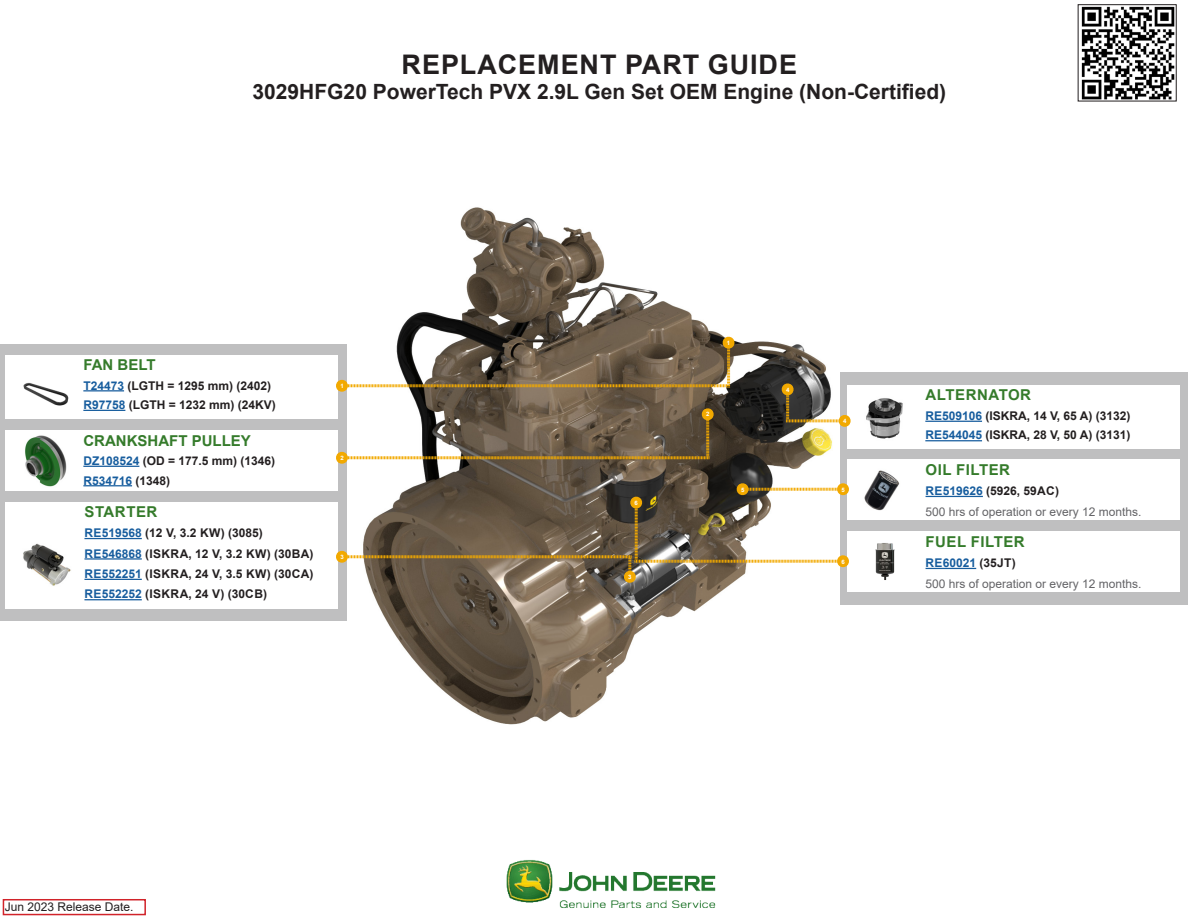
<style>
.page{position:relative;width:1188px;height:918px;background:#fff}
.page>*{position:absolute;margin:0;border:0;box-sizing:border-box;transform-origin:0 0}
.Main_bold_header{font:700 27px "Arial";letter-spacing:.035em;color:#231f20}
.Main_sub_bold_header{font:700 21px "Arial";color:#231f20}
.Filter_Name{font:700 15px "Arial";letter-spacing:.035em;color:#357b2b}
.Filter_Name-2{font:700 15px "Arial";letter-spacing:.015em;color:#357b2b}
.Filter_Name-3{font:700 12px "Arial";color:#231f20}
.Filter_Name-4{font:700 12px "Arial";letter-spacing:.02em;color:#231f20}
.Filter_Name-5{font:12px "Arial";color:#636366}
.Filter_Name-6{font:700 12px "Arial";color:#175d9e}
.t1{font:12px "Arial";color:#231f20}
.Replace_Copy{font:700 6px "Arial";color:#fff}
.s1{color:#175d9e}
.s2{color:#231f20}
</style>
<div class="page">
<div style="left:841px;top:372px;width:347px;height:232px;background:#bfbfc0"></div>
<div style="left:0;top:344px;width:346px;height:276px;background:#bfbfc0"></div>
<div style="left:3px;top:899px;width:143px;height:16px;background:#fff;border:2px solid #d1232a"></div>
<img style="left:1081px;top:6px;width:94px;height:93px">
<div style="left:1078px;top:4px;width:99px;height:97px;border:1px solid #231f20"></div>
<img style="left:370px;top:207px;width:462px;height:518px">
<div style="left:847px;top:460px;width:333px;height:60px;background:#fff"></div>
<hr style="left:926px;top:496px;width:57px;height:1px;background:#175d9e">
<img style="left:864px;top:470px;width:36px;height:41px">
<div style="left:847px;top:532px;width:333px;height:60px;background:#fff"></div>
<hr style="left:926px;top:568px;width:50px;height:1px;background:#175d9e">
<img style="left:875px;top:543px;width:20px;height:37px">
<img style="left:506px;top:860px;width:210px;height:48px">
<div style="left:5px;top:430px;width:333px;height:60px;background:#fff"></div>
<hr style="left:83px;top:466px;width:56px;height:1px;background:#175d9e">
<hr style="left:83px;top:485px;width:49px;height:1px;background:#175d9e">
<img style="left:25px;top:435px;width:42px;height:52px">
<div style="left:847px;top:385px;width:333px;height:64px;background:#fff"></div>
<hr style="left:925px;top:421px;width:57px;height:1px;background:#175d9e">
<hr style="left:925px;top:440px;width:57px;height:1px;background:#175d9e">
<img style="left:866px;top:398px;width:37px;height:41px">
<div style="left:5px;top:355px;width:333px;height:64px;background:#fff"></div>
<hr style="left:83px;top:390px;width:41px;height:1px;background:#175d9e">
<hr style="left:83px;top:410px;width:42px;height:1px;background:#175d9e">
<img style="left:23px;top:382px;width:46px;height:24px">
<div style="left:5px;top:502px;width:333px;height:107px;background:#fff"></div>
<hr style="left:84px;top:538px;width:58px;height:1px;background:#175d9e">
<hr style="left:84px;top:558px;width:58px;height:2px;background:#175d9e">
<hr style="left:84px;top:579px;width:58px;height:1px;background:#175d9e">
<hr style="left:84px;top:599px;width:58px;height:1px;background:#175d9e">
<img style="left:23px;top:543px;width:48px;height:43px">
<svg style="left:336px;top:406px;width:378px;height:60px"></svg>
<svg style="left:780px;top:382px;width:70px;height:47px"></svg>
<svg style="left:336px;top:335px;width:398px;height:59px"></svg>
<svg style="left:334px;top:481px;width:515px;height:104px"></svg>
<svg style="left:873px;top:494px;width:10px;height:6px"></svg>
<p class="Main_bold_header" style="left:402px;top:45px;width:397px">REPLACEMENT PART GUIDE</p>
<p class="Main_sub_bold_header" style="left:253px;top:77px;width:695px">3029HFG20 PowerTech PVX 2.9L Gen Set OEM Engine (Non-Certified)</p>
<p class="Filter_Name-2" style="left:83px;top:354px;width:74px">FAN BELT</p>
<p class="Filter_Name-3" style="left:83px;top:377px;width:189px"><span class="s1">T24473</span> (LGTH = 1295 mm) (2402)</p>
<p class="Filter_Name-3" style="left:83px;top:396px;width:194px"><span class="s1">R97758</span> (LGTH = 1232 mm) (24KV)</p>
<p class="Filter_Name-2" style="left:83px;top:430px;width:169px">CRANKSHAFT PULLEY</p>
<p class="Filter_Name-3" style="left:83px;top:452px;width:193px"><span class="s1">DZ108524</span> (OD = 177.5 mm) (1346)</p>
<p class="Filter_Name-6" style="left:83px;top:472px;width:88px">R534716 <span class="s2">(1348)</span></p>
<p class="Filter_Name" style="left:85px;top:501px;width:74px">STARTER</p>
<p class="Filter_Name-3" style="left:84px;top:525px;width:180px"><span class="s1">RE519568</span> (12 V, 3.2 KW) (3085)</p>
<p class="Filter_Name-4" style="left:84px;top:545px;width:231px"><span class="s1">RE546868</span> (ISKRA, 12 V, 3.2 KW) (30BA)</p>
<p class="Filter_Name-4" style="left:84px;top:565px;width:231px"><span class="s1">RE552251</span> (ISKRA, 24 V, 3.5 KW) (30CA)</p>
<p class="Filter_Name-4" style="left:84px;top:586px;width:184px"><span class="s1">RE552252</span> (ISKRA, 24 V) (30CB)</p>
<p class="Replace_Copy" style="left:340px;top:382px;width:5px">1</p>
<p class="Replace_Copy" style="left:340px;top:454px;width:5px">2</p>
<p class="Replace_Copy" style="left:340px;top:553px;width:5px">3</p>
<p class="t1" style="left:5px;top:898px;width:130px">Jun 2023 Release Date.</p>
<p class="Replace_Copy" style="left:635px;top:499px;width:5px">6</p>
<p class="Replace_Copy" style="left:628px;top:573px;width:5px">3</p>
<p class="Replace_Copy" style="left:727px;top:338px;width:5px">1</p>
<p class="Replace_Copy" style="left:706px;top:410px;width:5px">2</p>
<p class="Replace_Copy" style="left:741px;top:485px;width:5px">5</p>
<p class="Replace_Copy" style="left:786px;top:385px;width:5px">4</p>
<p class="Replace_Copy" style="left:843px;top:417px;width:5px">4</p>
<p class="Replace_Copy" style="left:841px;top:485px;width:5px">5</p>
<p class="Replace_Copy" style="left:841px;top:557px;width:5px">6</p>
<p class="Filter_Name" style="left:926px;top:385px;width:107px">ALTERNATOR</p>
<p class="Filter_Name-3" style="left:925px;top:407px;width:207px"><span class="s1">RE509106</span> (ISKRA, 14 V, 65 A) (3132)</p>
<p class="Filter_Name-3" style="left:925px;top:427px;width:207px"><span class="s1">RE544045</span> (ISKRA, 28 V, 50 A) (3131)</p>
<p class="Filter_Name" style="left:926px;top:459px;width:86px">OIL FILTER</p>
<p class="Filter_Name-3" style="left:926px;top:483px;width:135px"><span class="s1">RE519626</span> (5926, 59AC)</p>
<p class="Filter_Name-5" style="left:925px;top:503px;width:218px">500 hrs of operation or every 12 months.</p>
<p class="Filter_Name" style="left:926px;top:531px;width:101px">FUEL FILTER</p>
<p class="Filter_Name-6" style="left:926px;top:555px;width:92px">RE60021 <span class="s2">(35JT)</span></p>
<p class="Filter_Name-5" style="left:925px;top:575px;width:218px">500 hrs of operation or every 12 months.</p>
</div>
